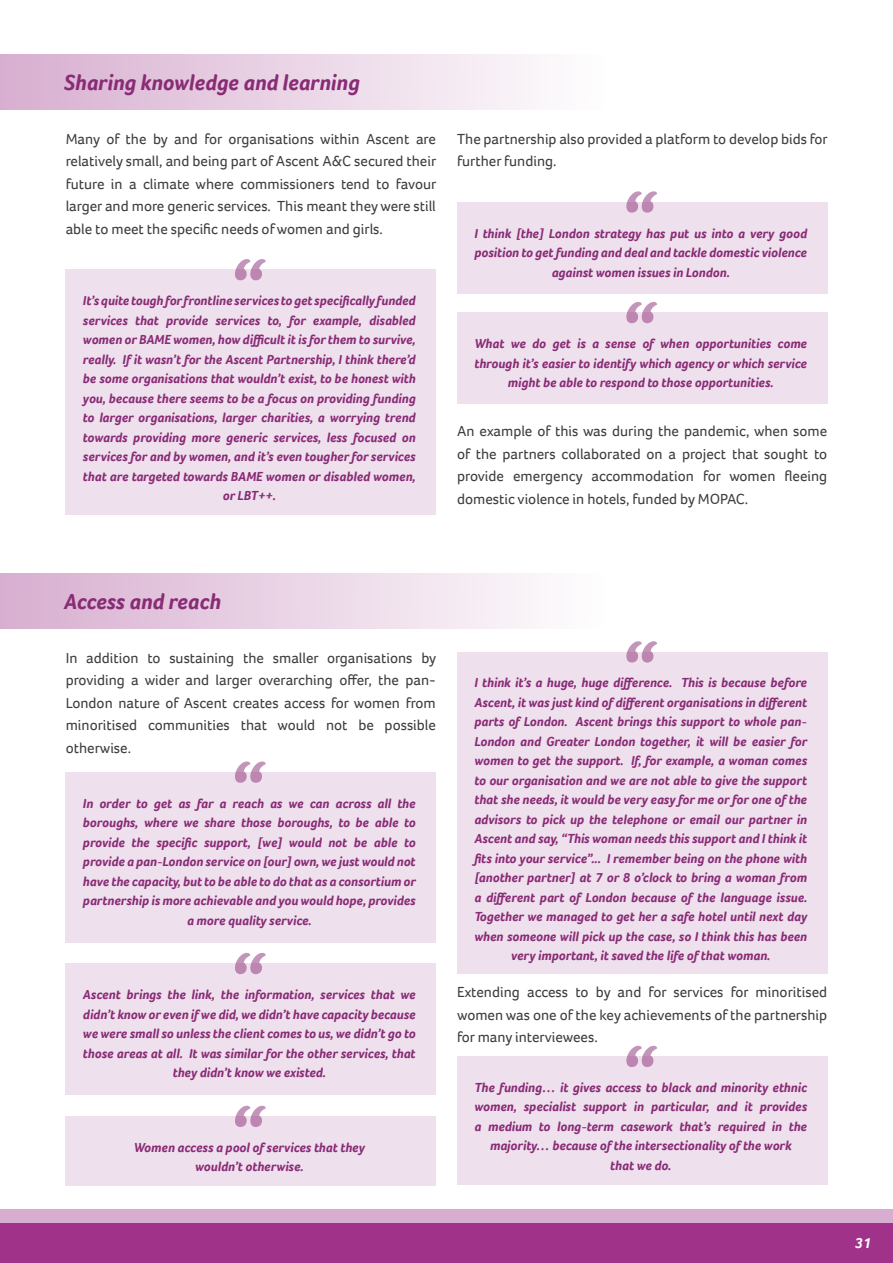
<style>
.page{position:relative;width:893px;height:1263px;background:#fff}
.page>*{position:absolute;margin:0;border:0;box-sizing:border-box;transform-origin:0 0}
.t1{font:italic 700 22.5px "Foco";color:#892c76}
.t2{font:15px/22.5px "Foco";color:#3d3d3c;text-align:justify}
.t3{font:italic 700 15px "Foco";color:#fff}
.t4{font:italic 700 13.5px/19.5px "Foco";color:#892c76;text-align:center}
</style>
<div class="page">
<div style="left:0;top:1209px;width:893px;height:54px;background:#d8aed0"></div>
<div style="left:0;top:1223px;width:893px;height:40px;background:#a03389"></div>
<div style="left:0;top:54px;width:606px;height:55px;background:linear-gradient(to right,#d8aed0,#fefefe)"></div>
<div style="left:66px;top:270px;width:370px;height:245px;background:#efe0ed"></div>
<svg style="left:235px;top:259px;width:31px;height:21px"></svg>
<div style="left:457px;top:202px;width:370px;height:91px;background:#efe0ed"></div>
<svg style="left:626px;top:191px;width:31px;height:22px"></svg>
<div style="left:457px;top:313px;width:370px;height:91px;background:#efe0ed"></div>
<svg style="left:626px;top:302px;width:31px;height:21px"></svg>
<div style="left:0;top:573px;width:606px;height:55px;background:linear-gradient(to right,#d8aed0,#fefefe)"></div>
<div style="left:66px;top:772px;width:370px;height:171px;background:#efe0ed"></div>
<svg style="left:235px;top:761px;width:31px;height:22px"></svg>
<div style="left:66px;top:963px;width:370px;height:132px;background:#efe0ed"></div>
<svg style="left:235px;top:953px;width:31px;height:21px"></svg>
<div style="left:66px;top:1116px;width:370px;height:69px;background:#efe0ed"></div>
<svg style="left:235px;top:1106px;width:31px;height:21px"></svg>
<div style="left:457px;top:1056px;width:370px;height:129px;background:#efe0ed"></div>
<svg style="left:626px;top:1046px;width:31px;height:21px"></svg>
<div style="left:457px;top:652px;width:370px;height:322px;background:#efe0ed"></div>
<svg style="left:626px;top:641px;width:31px;height:22px"></svg>
<p class="t1" style="left:64px;top:67px;width:297px">Sharing knowledge and learning</p>
<p class="t2" style="left:66px;top:127px;width:372px">Many of the by and for organisations within Ascent are relatively small, and being part of Ascent A&amp;C secured their future in a climate where commissioners tend to favour larger and more generic services. This meant they were still able to meet the specific needs of women and girls.</p>
<p class="t2" style="left:457px;top:127px;width:372px">The partnership also provided a platform to develop bids for further funding.</p>
<p class="t4" style="left:474px;top:223px;width:334px">I think [the] London strategy has put us into a very good position to get funding and deal and tackle domestic violence against women issues in London.</p>
<p class="t4" style="left:83px;top:291px;width:334px">It’s quite tough for frontline services to get specifically funded services that provide services to, for example, disabled women or BAME women, how difficult it is for them to survive, really. If it wasn’t for the Ascent Partnership, I think there’d be some organisations that wouldn’t exist, to be honest with you, because there seems to be a focus on providing funding to larger organisations, larger charities, a worrying trend towards providing more generic services, less focused on services for and by women, and it’s even tougher for services that are targeted towards BAME women or disabled women, or LBT++.</p>
<p class="t4" style="left:474px;top:334px;width:334px">What we do get is a sense of when opportunities come through it’s easier to identify which agency or which service might be able to respond to those opportunities.</p>
<p class="t2" style="left:457px;top:420px;width:372px">An example of this was during the pandemic, when some of the partners collaborated on a project that sought to provide emergency accommodation for women fleeing domestic violence in hotels, funded by MOPAC.</p>
<p class="t1" style="left:64px;top:586px;width:159px">Access and reach</p>
<p class="t2" style="left:66px;top:646px;width:372px">In addition to sustaining the smaller organisations by providing a wider and larger overarching offer, the pan-London nature of Ascent creates access for women from minoritised communities that would not be possible otherwise.</p>
<p class="t4" style="left:83px;top:793px;width:334px">In order to get as far a reach as we can across all the boroughs, where we share those boroughs, to be able to provide the specific support, [we] would not be able to provide a pan-London service on [our] own, we just would not have the capacity, but to be able to do that as a consortium or partnership is more achievable and you would hope, provides a more quality service.</p>
<p class="t4" style="left:83px;top:984px;width:334px">Ascent brings the link, the information, services that we didn’t know or even if we did, we didn’t have capacity because we were small so unless the client comes to us, we didn’t go to those areas at all. It was similar for the other services, that they didn’t know we existed.</p>
<p class="t4" style="left:134px;top:1137px;width:233px">Women access a pool of services that they</p>
<p class="t4" style="left:195px;top:1157px;width:110px">wouldn’t otherwise.</p>
<p class="t4" style="left:474px;top:673px;width:334px">I think it’s a huge, huge difference. This is because before Ascent, it was just kind of different organisations in different parts of London. Ascent brings this support to whole pan-London and Greater London together, it will be easier for women to get the support. If, for example, a woman comes to our organisation and we are not able to give the support that she needs, it would be very easy for me or for one of the advisors to pick up the telephone or email our partner in Ascent and say, “This woman needs this support and I think it fits into your service”... I remember being on the phone with [another partner] at 7 or 8 o’clock to bring a woman from a different part of London because of the language issue.<br>Together we managed to get her a safe hotel until next day when someone will pick up the case, so I think this has been very important, it saved the life of that woman.</p>
<p class="t2" style="left:457px;top:981px;width:372px">Extending access to by and for services for minoritised women was one of the key achievements of the partnership for many interviewees.</p>
<p class="t4" style="left:474px;top:1077px;width:334px">The funding… it gives access to black and minority ethnic women, specialist support in particular, and it provides a medium to long-term casework that’s required in the majority… because of the intersectionality of the work</p>
<p class="t4" style="left:610px;top:1155px;width:62px">that we do.</p>
<p class="t3" style="left:855px;top:1233px;width:18px">31</p>
</div>
